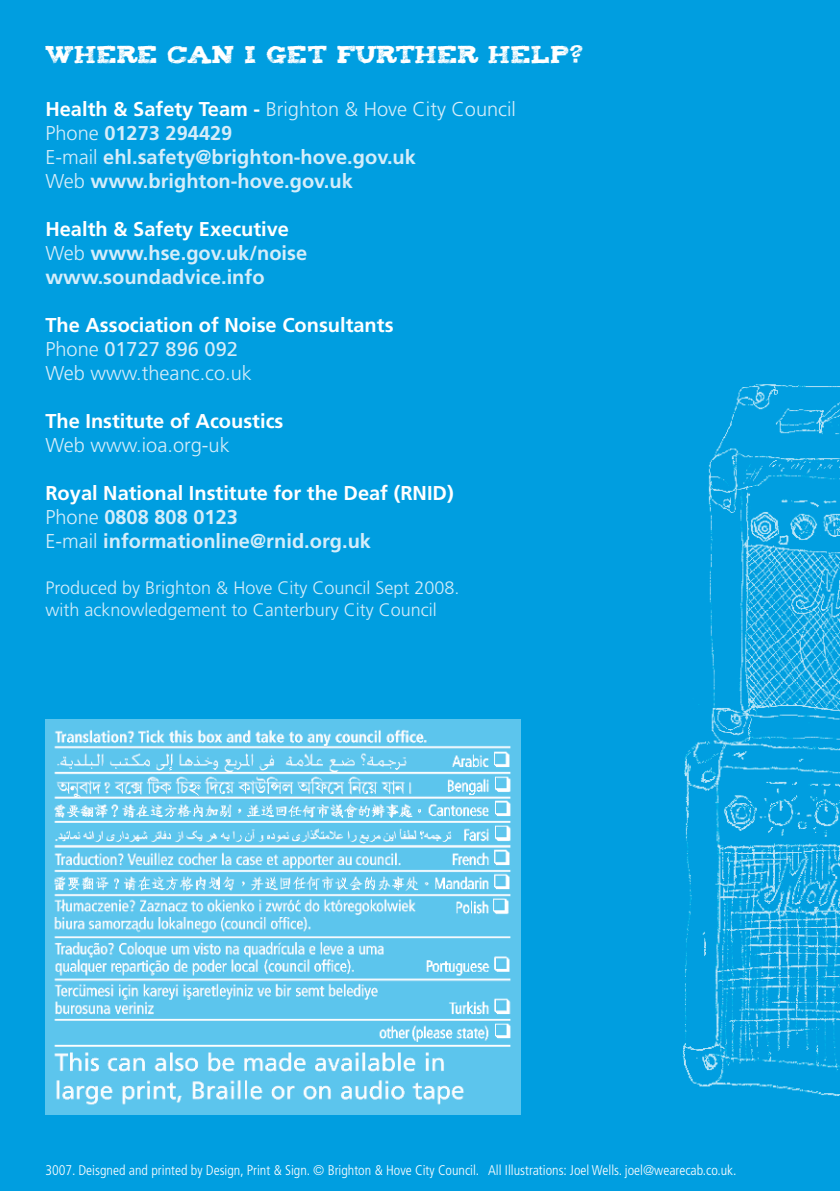
<style>
.page{position:relative;width:840px;height:1191px;background:#fff}
.page>*{position:absolute;margin:0;border:0;box-sizing:border-box;transform-origin:0 0}
.t1{font:700 20px/24px "Frutiger";color:#d5edfa}
.t2{font:700 20px/24px "Frutiger";color:#fff}
.t3{font:20px "Tiza";color:#fff}
.t4{font:300 20px "Frutiger";color:#d5edfa}
.t5{font:300 18px/21.6px "Frutiger";color:#d5edfa}
.t6{font:300 condensed 14px "Frutiger";color:#fff}
.s1{color:#fff}
.s2{font-weight:300}
.s3{font-weight:300;color:#d5edfa}
.s4{font-weight:400;color:#d5edfa}
.s5{color:#d5edfa}
</style>
<div class="page">
<div style="left:0;top:0;width:839px;height:1191px;background:#009ee0"></div>
<img style="left:45px;top:719px;width:475px;height:395px">
<img style="left:682px;top:384px;width:157px;height:712px">
<p class="t3" style="left:45px;top:39px;width:538px">WHERE CAN I GET FURTHER HELP?</p>
<p class="t1" style="left:45px;top:97px;width:472px"><span class="s1">Health &amp; Safety Team -</span> <span class="s2">Brighton &amp; Hove City Council Phone</span> 01273 294429<br><span class="s2">E-mail</span> ehl.safety@brighton-hove.gov.uk<br><span class="s2">Web</span> www.brighton-hove.gov.uk</p>
<p class="t1" style="left:45px;top:217px;width:263px"><span class="s1">Health &amp; Safety Executive<br></span><span class="s2">Web</span> www.hse.gov.uk/noise www.soundadvice.info</p>
<p class="t2" style="left:45px;top:313px;width:349px">The Association of Noise Consultants<br><span class="s3">Phone</span> <span class="s4">01727 896 092<br></span><span class="s3">Web www.theanc.co.uk</span></p>
<p class="t2" style="left:45px;top:409px;width:239px">The Institute of Acoustics</p>
<p class="t4" style="left:45px;top:434px;width:186px">Web www.ioa.org-uk</p>
<p class="t2" style="left:45px;top:481px;width:409px">Royal National Institute for the Deaf (RNID)<br><span class="s3">Phone</span> <span class="s5">0808 808 0123<br></span><span class="s3">E-mail</span> <span class="s5">informationline@rnid.org.uk</span></p>
<p class="t5" style="left:45px;top:577px;width:415px">Produced by Brighton &amp; Hove City Council Sept 2008. with acknowledgement to Canterbury City Council</p>
<p class="t6" style="left:45px;top:1162px;width:692px">3007. Deisgned and printed by Design, Print &amp; Sign. © Brighton &amp; Hove City Council. All Illustrations: Joel Wells. joel@wearecab.co.uk.</p>
</div>
